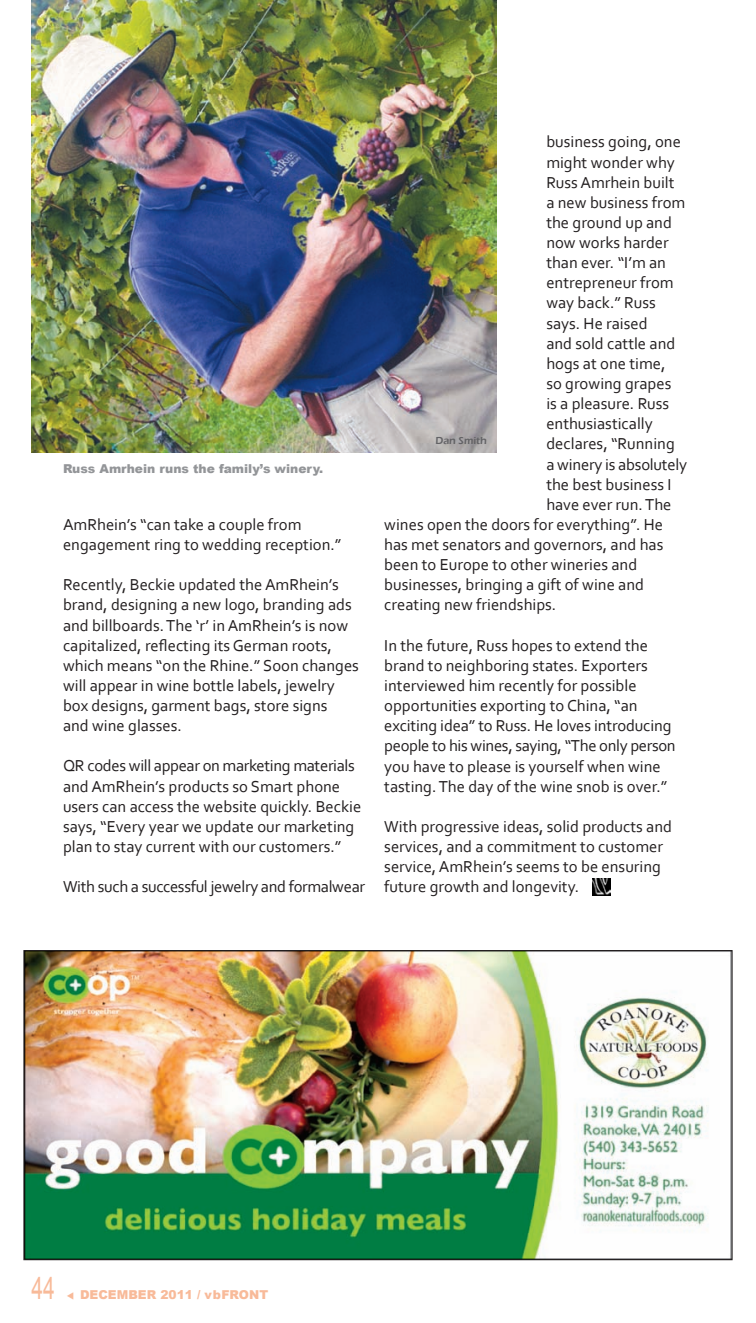
<style>
.page{position:relative;width:756px;height:1323px;background:#fff}
.page>*{position:absolute;margin:0;border:0;box-sizing:border-box;transform-origin:0 0}
.t1{font:31.5px "Arial";color:#f8ba99;scale:.67 1}
.t2{font:16.62px/20.1px "Corbel";color:#231f20}
.t3{font:16.62px "Corbel";letter-spacing:-.02em;color:#231f20}
.t4{font:900 12.25px "Arial";color:#939598}
.t5{font:900 12.25px "Arial";color:#f8ba99}
.t6{font:600 10.5px "Eras ITC";color:#636366}
</style>
<div class="page">
<img style="left:32px;top:0;width:464px;height:453px">
<img style="left:593px;top:878px;width:17px;height:18px">
<img style="left:26px;top:952px;width:682px;height:306px">
<p class="t4" style="left:63px;top:460px;width:262px">Russ Amrhein runs the family’s winery.</p>
<p class="t2" style="left:63px;top:516px;width:280px">AmRhein’s “can take a couple from engagement ring to wedding reception.”</p>
<p class="t2" style="left:63px;top:576px;width:298px">Recently, Beckie updated the AmRhein’s brand, designing a new logo, branding ads and billboards. The ‘r’ in AmRhein’s is now capitalized, reflecting its German roots, which means “on the Rhine.” Soon changes will appear in wine bottle labels, jewelry box designs, garment bags, store signs<br>and wine glasses.</p>
<p class="t2" style="left:63px;top:757px;width:300px">QR codes will appear on marketing materials and AmRhein’s products so Smart phone users can access the website quickly. Beckie says, “Every year we update our marketing plan to stay current with our customers.”</p>
<p class="t3" style="left:63px;top:880px;width:304px">With such a successful jewelry and formalwear</p>
<p class="t2" style="left:546px;top:133px;width:136px">business going, one</p>
<p class="t2" style="left:546px;top:153px;width:130px">might wonder why</p>
<p class="t2" style="left:546px;top:174px;width:130px">Russ Amrhein built</p>
<p class="t2" style="left:546px;top:194px;width:141px">a new business from</p>
<p class="t2" style="left:546px;top:214px;width:127px">the ground up and</p>
<p class="t2" style="left:546px;top:234px;width:124px">now works harder</p>
<p class="t2" style="left:546px;top:254px;width:121px">than ever. “I’m an</p>
<p class="t2" style="left:546px;top:274px;width:129px">entrepreneur from</p>
<p class="t2" style="left:546px;top:294px;width:111px">way back.” Russ</p>
<p class="t2" style="left:546px;top:315px;width:103px">says. He raised</p>
<p class="t2" style="left:546px;top:335px;width:131px">and sold cattle and</p>
<p class="t2" style="left:546px;top:355px;width:121px">hogs at one time,</p>
<p class="t2" style="left:546px;top:375px;width:127px">so growing grapes</p>
<p class="t2" style="left:546px;top:395px;width:124px">is a pleasure. Russ</p>
<p class="t2" style="left:546px;top:415px;width:108px">enthusiastically</p>
<p class="t2" style="left:546px;top:435px;width:130px">declares, “Running</p>
<p class="t2" style="left:546px;top:455px;width:142px">a winery is absolutely</p>
<p class="t2" style="left:546px;top:476px;width:127px">the best business I</p>
<p class="t2" style="left:546px;top:496px;width:127px">have ever run. The</p>
<p class="t2" style="left:384px;top:516px;width:280px">wines open the doors for everything”. He</p>
<p class="t2" style="left:384px;top:536px;width:281px">has met senators and governors, and has</p>
<p class="t2" style="left:384px;top:556px;width:254px">been to Europe to other wineries and</p>
<p class="t2" style="left:384px;top:576px;width:261px">businesses, bringing a gift of wine and</p>
<p class="t2" style="left:384px;top:596px;width:174px">creating new friendships.</p>
<p class="t2" style="left:384px;top:637px;width:293px">In the future, Russ hopes to extend the brand to neighboring states. Exporters interviewed him recently for possible opportunities exporting to China, “an exciting idea” to Russ. He loves introducing people to his wines, saying, “The only person you have to please is yourself when wine tasting. The day of the wine snob is over.”</p>
<p class="t2" style="left:384px;top:818px;width:289px">With progressive ideas, solid products and services, and a commitment to customer service, AmRhein’s seems to be ensuring future growth and longevity.</p>
<p class="t6" style="left:435px;top:435px;width:53px">Dan Smith</p>
<h1 class="t1" style="left:32px;top:1270px;width:36px">44</h1>
<p class="t5" style="left:67px;top:1285px;width:203px">▼ DECEMBER 2011 / vbFRONT</p>
</div>
